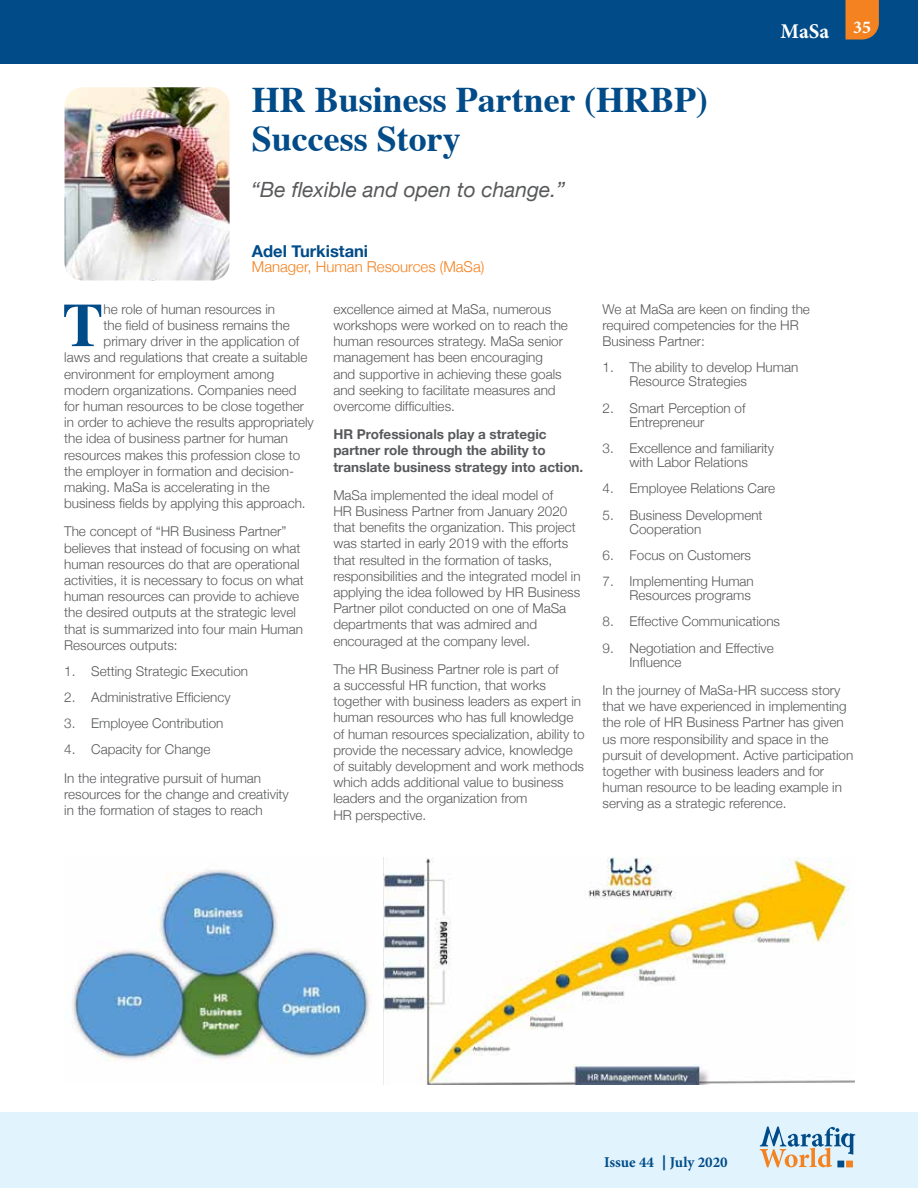
<style>
.page{position:relative;width:918px;height:1188px;background:#fff}
.page>*{position:absolute;margin:0;border:0;box-sizing:border-box;transform-origin:0 0}
.t1{font:700 61.5px "Times";color:#004b88}
.t2{font:700 36px/38.8px "Times";color:#004b88}
.t3{font:italic 21px "Helvetica Neue";color:#58595b}
.t4{font:700 21px "Minion Pro";color:#fff}
.t5{font:700 16.5px "Helvetica Neue";color:#004b88}
.t6{font:300 15px "Helvetica Neue";color:#f58220}
.t7{font:700 15px "Minion Pro";color:#004b88}
.t8{font:300 13.5px/16.2px "Helvetica Neue";color:#58595b}
.t9{font:700 13.5px/16.2px "Helvetica Neue";color:#58595b}
.s1{font-family:"Helvetica Neue"}
</style>
<div class="page">
<div style="left:0;top:0;width:918px;height:63px;background:#004b88"></div>
<div style="left:0;top:1112px;width:918px;height:76px;background:#e1f4fd"></div>
<svg style="left:845px;top:0;width:34px;height:40px"></svg>
<svg style="left:760px;top:1127px;width:95px;height:40px"></svg>
<div style="left:837px;top:1161px;width:7px;height:6px;background:#004b88;border:2px solid #004b88"></div>
<div style="left:846px;top:1161px;width:7px;height:6px;background:#f58220;border:2px solid #f58220"></div>
<img style="left:65px;top:87px;width:165px;height:193px">
<img style="left:384px;top:858px;width:470px;height:226px">
<img style="left:72px;top:870px;width:299px;height:193px">
<h2 class="t2" style="left:252px;top:77px;width:458px">HR Business Partner (HRBP)<br>Success Story</h2>
<h3 class="t3" style="left:251px;top:177px;width:315px">“Be flexible and open to change.”</h3>
<p class="t5" style="left:252px;top:241px;width:118px">Adel Turkistani</p>
<p class="t6" style="left:252px;top:258px;width:234px">Manager, Human Resources (MaSa)</p>
<h3 class="t4" style="left:781px;top:16px;width:92px">MaSa <sup>35</sup></h3>
<h1 class="t1" style="left:63px;top:266px;width:42px">T</h1>
<p class="t8" style="left:104px;top:301px;width:173px">he role of human resources in</p>
<p class="t8" style="left:104px;top:317px;width:188px">the field of business remains the</p>
<p class="t8" style="left:104px;top:333px;width:197px">primary driver in the application of</p>
<p class="t8" style="left:64px;top:349px;width:245px">laws and regulations that create a suitable</p>
<p class="t8" style="left:64px;top:365px;width:212px">environment for employment among</p>
<p class="t8" style="left:64px;top:382px;width:234px">modern organizations. Companies need</p>
<p class="t8" style="left:64px;top:398px;width:241px">for human resources to be close together</p>
<p class="t8" style="left:64px;top:414px;width:251px">in order to achieve the results appropriately</p>
<p class="t8" style="left:64px;top:430px;width:226px">the idea of business partner for human</p>
<p class="t8" style="left:64px;top:446px;width:238px">resources makes this profession close to</p>
<p class="t8" style="left:64px;top:463px;width:232px">the employer in formation and decision-</p>
<p class="t8" style="left:64px;top:479px;width:207px">making. MaSa is accelerating in the</p>
<p class="t8" style="left:64px;top:495px;width:243px">business fields by applying this approach.</p>
<p class="t8" style="left:64px;top:523px;width:241px">The concept of “HR Business Partner” believes that instead of focusing on what human resources do that are operational activities, it is necessary to focus on what human resources can provide to achieve the desired outputs at the strategic level that is summarized into four main Human Resources outputs:</p>
<p class="t8" style="left:64px;top:663px;width:186px">1. Setting Strategic Execution</p>
<p class="t8" style="left:64px;top:689px;width:168px">2. Administrative Efficiency</p>
<p class="t8" style="left:64px;top:715px;width:161px">3. Employee Contribution</p>
<p class="t8" style="left:64px;top:735px;width:199px;line-height:28.2px">4. Capacity for Change<br>In the integrative pursuit of human</p>
<p class="t8" style="left:64px;top:786px;width:226px">resources for the change and creativity in the formation of stages to reach</p>
<p class="t8" style="left:333px;top:301px;width:236px">excellence aimed at MaSa, numerous workshops were worked on to reach the human resources strategy. MaSa senior management has been encouraging and supportive in achieving these goals and seeking to facilitate measures and overcome difficulties.</p>
<p class="t9" style="left:333px;top:426px;width:251px">HR Professionals play a strategic partner role through the ability to translate business strategy into action.</p>
<p class="t8" style="left:333px;top:487px;width:249px">MaSa implemented the ideal model of<br>HR Business Partner from January 2020 that benefits the organization. This project was started in early 2019 with the efforts that resulted in the formation of tasks, responsibilities and the integrated model in applying the idea followed by HR Business Partner pilot conducted on one of MaSa departments that was admired and encouraged at the company level.</p>
<p class="t8" style="left:333px;top:661px;width:253px">The HR Business Partner role is part of<br>a successful HR function, that works together with business leaders as expert in human resources who has full knowledge of human resources specialization, ability to provide the necessary advice, knowledge of suitably development and work methods which adds additional value to business leaders and the organization from<br>HR perspective.</p>
<p class="t8" style="left:603px;top:301px;width:209px">We at MaSa are keen on finding the required competencies for the HR<br>Business Partner:</p>
<p class="t8" style="left:630px;top:360px;width:170px;line-height:14.2px;text-indent:-27px">1. The ability to develop Human<br>Resource Strategies</p>
<p class="t8" style="left:630px;top:400px;width:118px;line-height:14.2px;text-indent:-27px">2. Smart Perception of<br>Entrepreneur</p>
<p class="t8" style="left:603px;top:441px;width:173px;line-height:14.2px;text-align:center">3. Excellence and familiarity with Labor Relations</p>
<p class="t8" style="left:603px;top:480px;width:174px">4. Employee Relations Care</p>
<p class="t8" style="left:630px;top:507px;width:135px;line-height:14.1px;text-indent:-27px">5. Business Development<br>Cooperation</p>
<p class="t8" style="left:603px;top:547px;width:150px">6. Focus on Customers</p>
<p class="t8" style="left:603px;top:574px;width:153px;line-height:14.2px;text-align:right">7. Implementing Human<br>Resources programs</p>
<p class="t8" style="left:603px;top:613px;width:179px">8. Effective Communications</p>
<p class="t8" style="left:630px;top:640px;width:146px;line-height:14.2px;text-indent:-27px">9. Negotiation and Effective<br>Influence</p>
<p class="t8" style="left:603px;top:682px;width:252px">In the journey of MaSa-HR success story that we have experienced in implementing the role of HR Business Partner has given us more responsibility and space in the pursuit of development. Active participation together with business leaders and for human resource to be leading example in serving as a strategic reference.</p>
<p class="t7" style="left:604px;top:1151px;width:125px">Issue 44 <span class="s1">|</span> July 2020</p>
</div>
